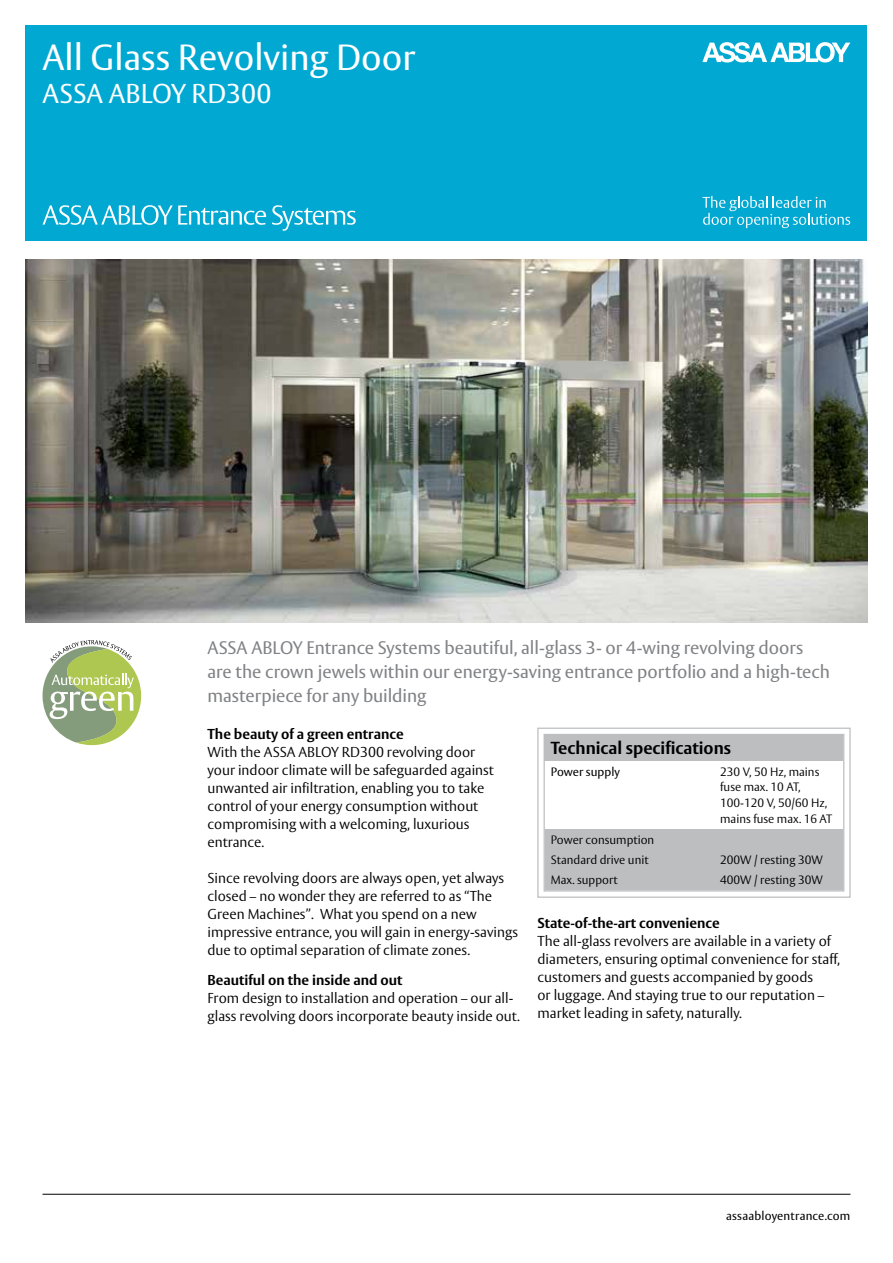
<style>
.page{position:relative;width:893px;height:1263px;background:#fff}
.page>*{position:absolute;margin:0;border:0;box-sizing:border-box;transform-origin:0 0}
.t1{font:36px "ASSA Vesta";color:#fff}
.t2{font:27px "ASSA Vesta";color:#fff}
.t3{font:18px/24px "ASSA Vesta";letter-spacing:-.005em;color:#808285}
.t4{font:700 17.25px "ASSA Vesta";color:#000}
.t5{font:300 14.25px/18px "ASSA Vesta";color:#000}
.t6{font:700 14.25px "ASSA Vesta";color:#000}
.t7{font:300 12px/15.8px "ASSA Vesta";color:#000}
.t8{font:12px "ASSA Vesta";letter-spacing:.01em;color:#000}
</style>
<div class="page">
<hr style="left:43px;top:1194px;width:807px;height:1px;background:#000">
<div style="left:25px;top:26px;width:842px;height:215px;background:#00a8d2"></div>
<svg style="left:702px;top:196px;width:148px;height:32px"></svg>
<svg style="left:702px;top:42px;width:148px;height:20px"></svg>
<svg style="left:43px;top:640px;width:98px;height:105px"></svg>
<svg style="left:43px;top:205px;width:313px;height:26px"></svg>
<img style="left:25px;top:259px;width:842px;height:364px">
<svg style="left:537px;top:727px;width:314px;height:171px"></svg>
<div style="left:544px;top:734px;width:300px;height:157px;border:1px solid #bcbec0"></div>
<h1 class="t1" style="left:43px;top:36px;width:374px">All Glass Revolving Door</h1>
<h2 class="t2" style="left:43px;top:77px;width:230px">ASSA ABLOY RD300</h2>
<p class="t3" style="left:207px;top:636px;width:624px">ASSA ABLOY Entrance Systems beautiful, all-glass 3- or 4-wing revolving doors are the crown jewels within our energy-saving entrance portfolio and a high-tech masterpiece for any building</p>
<p class="t6" style="left:207px;top:725px;width:198px">The beauty of a green entrance</p>
<p class="t5" style="left:207px;top:743px;width:288px">With the ASSA ABLOY RD300 revolving door your indoor climate will be safeguarded against unwanted air infiltration, enabling you to take control of your energy consumption without compromising with a welcoming, luxurious entrance.</p>
<p class="t5" style="left:207px;top:869px;width:312px">Since revolving doors are always open, yet always closed – no wonder they are referred to as “The Green Machines”. What you spend on a new impressive entrance, you will gain in energy-savings due to optimal separation of climate zones.</p>
<p class="t6" style="left:207px;top:972px;width:197px">Beautiful on the inside and out</p>
<p class="t5" style="left:207px;top:990px;width:314px">From design to installation and operation – our all&shy;glass revolving doors incorporate beauty inside out.</p>
<p class="t4" style="left:551px;top:738px;width:182px">Technical specifications</p>
<p class="t8" style="left:551px;top:764px;width:71px">Power supply</p>
<p class="t7" style="left:720px;top:764px;width:114px">230 V, 50 Hz, mains fuse max. 10 AT,<br>100-120 V, 50/60 Hz, mains fuse max. 16 AT</p>
<p class="t7" style="left:551px;top:831px;width:105px;line-height:20px">Power consumption<br>Standard drive unit<br>Max. support</p>
<p class="t7" style="left:720px;top:851px;width:104px;line-height:20px">200W / resting 30W<br>400W / resting 30W</p>
<p class="t6" style="left:537px;top:915px;width:184px">State-of-the-art convenience</p>
<p class="t5" style="left:537px;top:933px;width:304px">The all-glass revolvers are available in a variety of diameters, ensuring optimal convenience for staff, customers and guests accompanied by goods<br>or luggage. And staying true to our reputation – market leading in safety, naturally.</p>
<p class="t8" style="left:726px;top:1209px;width:126px">assaabloyentrance.com</p>
</div>
